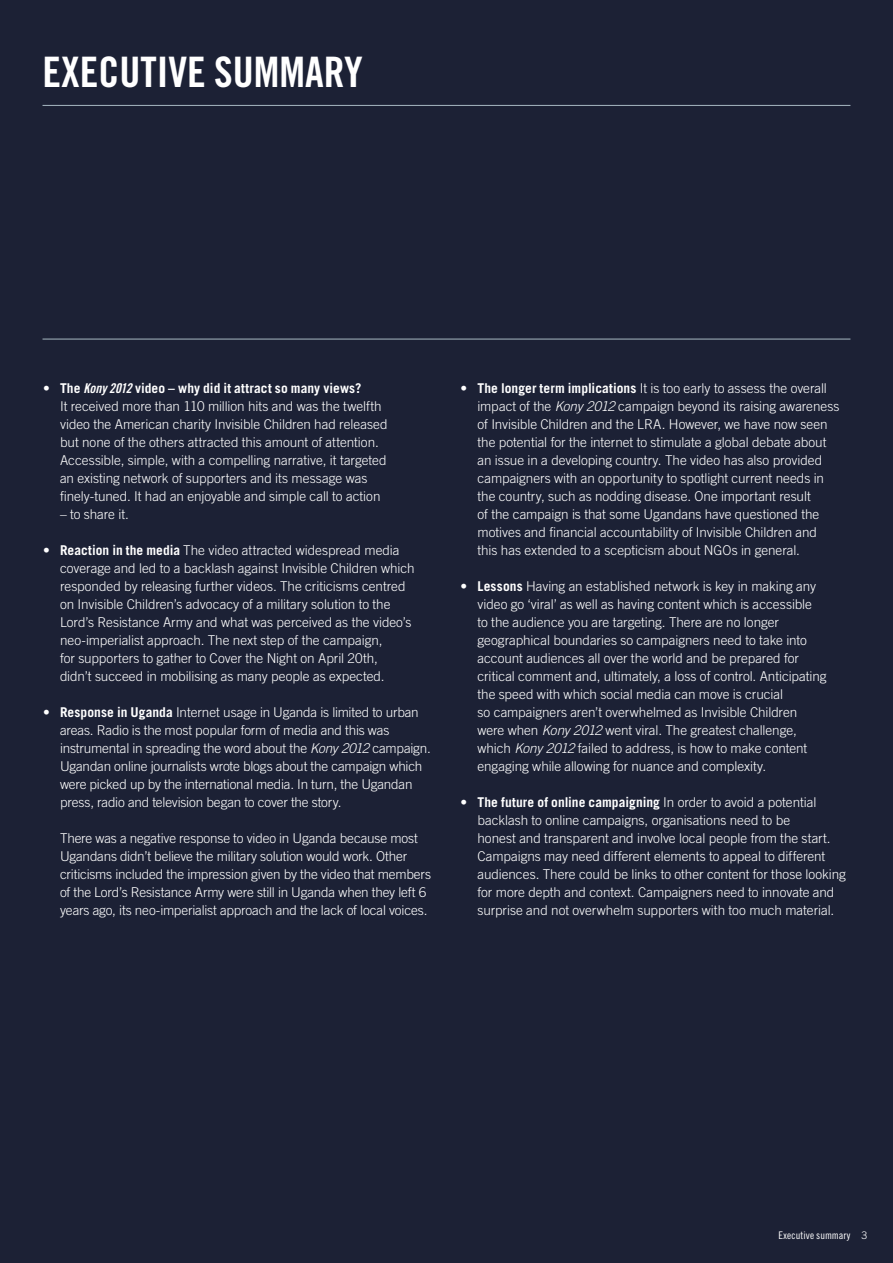
<style>
.page{position:relative;width:893px;height:1263px;background:#1c2135}
.page>*{position:absolute;margin:0;border:0;box-sizing:border-box;transform-origin:0 0}
.t1{font:42px "Trade Gothic Bold Cond Twenty";color:#fff}
.t2{font:300 13.5px/18px "Trade Gothic";letter-spacing:-.005em;color:#fff}
.t3{font:10.5px "Trade Gothic Cond Eighteen";letter-spacing:.005em;color:#fff}
.s1{font-weight:700}
.s2{font-family:"Trade Gothic Bold Cond Twenty Obl";font-weight:400}
.s3{font-style:italic}
.s4{font-family:"Trade Gothic";font-weight:300;color:#000}
</style>
<div class="page">
<hr style="left:43px;top:105px;width:807px;height:1px;background:#a7b9c3">
<hr style="left:43px;top:339px;width:807px;height:1px;background:#a7b9c3">
<h1 class="t1" style="left:43px;top:47px;width:322px">EXECUTIVE SUMMARY</h1>
<p class="t2" style="left:60px;top:379px;width:329px;text-indent:-17px">• <span class="s1">The</span> <span class="s2">Kony 2012</span> <span class="s1">video – why did it attract so many views?<br></span>It received more than 110 million hits and was the twelfth video the American charity Invisible Children had released but none of the others attracted this amount of attention.<br>Accessible, simple, with a compelling narrative, it targeted an existing network of supporters and its message was finely-tuned. It had an enjoyable and simple call to action</p>
<p class="t2" style="left:60px;top:505px;width:70px">– to share it.</p>
<p class="t2" style="left:60px;top:541px;width:356px;text-indent:-17px">• <span class="s1">Reaction in the media</span> The video attracted widespread media coverage and led to a backlash against Invisible Children which responded by releasing further videos. The criticisms centred on Invisible Children’s advocacy of a military solution to the Lord’s Resistance Army and what was perceived as the video’s neo-imperialist approach. The next step of the campaign,<br>for supporters to gather to Cover the Night on April 20th,<br>didn’t succeed in mobilising as many people as expected.</p>
<p class="t2" style="left:60px;top:703px;width:372px;text-indent:-17px">• <span class="s1">Response in Uganda</span> Internet usage in Uganda is limited to urban areas. Radio is the most popular form of media and this was instrumental in spreading the word about the <span class="s3">Kony 2012</span> campaign.<br>Ugandan online journalists wrote blogs about the campaign which were picked up by the international media. In turn, the Ugandan press, radio and television began to cover the story.</p>
<p class="t2" style="left:60px;top:829px;width:372px">There was a negative response to video in Uganda because most Ugandans didn’t believe the military solution would work. Other criticisms included the impression given by the video that members of the Lord’s Resistance Army were still in Uganda when they left 6 years ago, its neo-imperialist approach and the lack of local voices.</p>
<p class="t2" style="left:477px;top:379px;width:364px;text-indent:-17px">• <span class="s1">The longer term implications</span> It is too early to assess the overall impact of the <span class="s3">Kony 2012</span> campaign beyond its raising awareness of Invisible Children and the LRA. However, we have now seen the potential for the internet to stimulate a global debate about an issue in a developing country. The video has also provided campaigners with an opportunity to spotlight current needs in the country, such as nodding disease. One important result<br>of the campaign is that some Ugandans have questioned the motives and financial accountability of Invisible Children and this has extended to a scepticism about NGOs in general.</p>
<p class="t2" style="left:477px;top:577px;width:351px;text-indent:-17px">• <span class="s1">Lessons</span> Having an established network is key in making any video go ‘viral’ as well as having content which is accessible<br>to the audience you are targeting. There are no longer geographical boundaries so campaigners need to take into account audiences all over the world and be prepared for critical comment and, ultimately, a loss of control. Anticipating the speed with which social media can move is crucial<br>so campaigners aren’t overwhelmed as Invisible Children were when <span class="s3">Kony 2012</span> went viral. The greatest challenge, which <span class="s3">Kony 2012</span> failed to address, is how to make content engaging while allowing for nuance and complexity.</p>
<p class="t2" style="left:477px;top:793px;width:370px;text-indent:-17px">• <span class="s1">The future of online campaigning</span> In order to avoid a potential backlash to online campaigns, organisations need to be<br>honest and transparent and involve local people from the start.<br>Campaigns may need different elements to appeal to different audiences. There could be links to other content for those looking for more depth and context. Campaigners need to innovate and surprise and not overwhelm supporters with too much material.</p>
<p class="t3" style="left:778px;top:1229px;width:90px">Executive summary <span class="s4">3</span></p>
</div>
